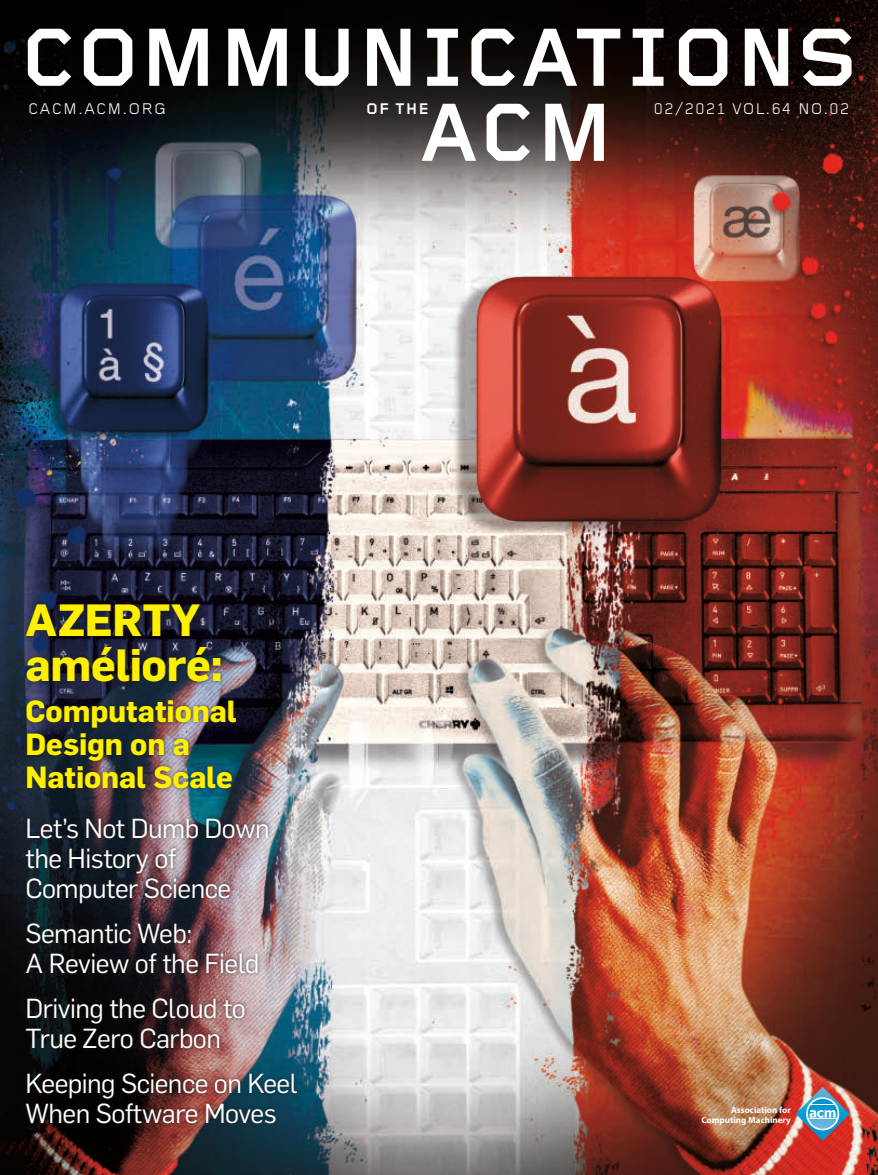
<style>
.page{position:relative;width:878px;height:1175px;background:#fff}
.page>*{position:absolute;margin:0;border:0;box-sizing:border-box;transform-origin:0 0}
.t1{font:700 85.5px "Foundry Gridnik";letter-spacing:.015em;color:#fff}
.t2{font:700 44.25px/45px "Flama";letter-spacing:-.01em;color:#fff000}
.t3{font:700 30px/33px "Flama";letter-spacing:-.005em;color:#fff000}
.t4{font:27px/30px "Flama";letter-spacing:-.02em;color:#fff}
.t5{font:16.05px "Foundry Gridnik";letter-spacing:.055em;color:#fff}
.t6{font:700 16.05px "Foundry Gridnik";color:#fff}
.t7{font:700 9px/10.8px "Myriad Pro";color:#fff;text-align:right}
</style>
<div class="page">
<img style="left:0;top:0;width:878px;height:1174px">
<div style="left:22px;top:600px;width:218px;height:192px;background:#1c1b1a;opacity:.75"></div>
<div style="left:22px;top:815px;width:279px;height:312px;background:#1c1b1a;opacity:.75"></div>
<svg style="left:795px;top:1129px;width:54px;height:11px"></svg>
<svg style="left:795px;top:1086px;width:54px;height:43px;background:#9299a9"></svg>
<h1 class="t1" style="left:21px;top:10px;width:838px">COMMUNICATIONS</h1>
<p class="t6" style="left:366px;top:100px;width:64px">OF THE</p>
<p class="t5" style="left:28px;top:100px;width:139px">CACM.ACM.ORG</p>
<p class="t5" style="left:653px;top:100px;width:197px">02/2021 VOL.64 NO.02</p>
<h1 class="t1" style="left:419px;top:85px;width:195px">ACM</h1>
<h2 class="t2" style="left:26px;top:596px;width:199px">AZERTY amélioré:</h2>
<p class="t3" style="left:26px;top:693px;width:212px">Computational<br>Design on a<br>National Scale</p>
<p class="t4" style="left:26px;top:813px;width:246px">Let’s Not Dumb Down the History of<br>Computer Science</p>
<p class="t4" style="left:26px;top:918px;width:235px">Semantic Web:<br>A Review of the Field</p>
<p class="t4" style="left:26px;top:993px;width:222px">Driving the Cloud to<br>True Zero Carbon</p>
<p class="t4" style="left:26px;top:1068px;width:274px">Keeping Science on Keel<br>When Software Moves</p>
<p class="t7" style="left:701px;top:1103px;width:91px">Association for<br>Computing Machinery</p>
</div>
